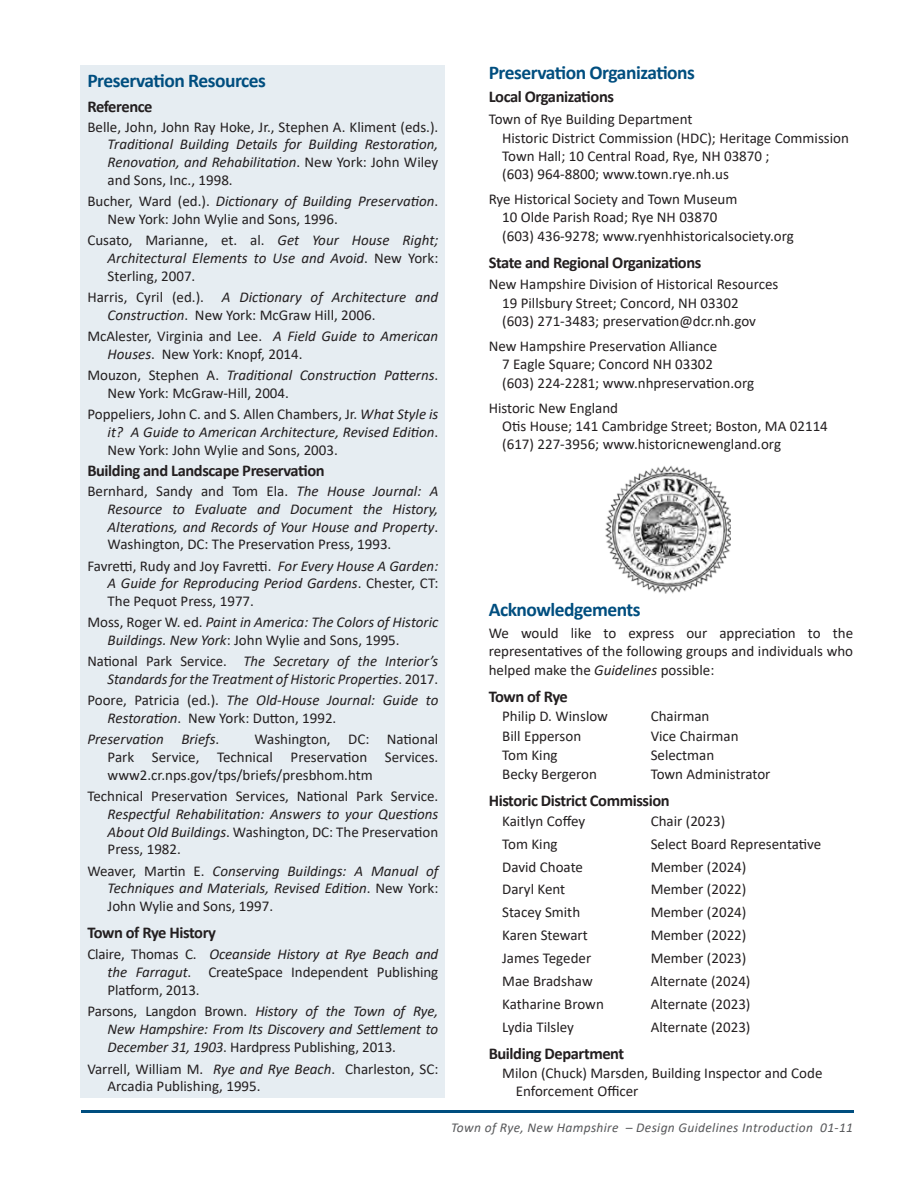
<style>
.page{position:relative;width:918px;height:1188px;background:#fff}
.page>*{position:absolute;margin:0;border:0;box-sizing:border-box;transform-origin:0 0}
.HDC_Heading_One{font:700 19.5px "Calibri";letter-spacing:-.025em;color:#004e7f}
.HDC_Heading_Two{font:700 16.5px "Calibri";letter-spacing:-.025em;color:#231f20}
.HDC_BodyText_Indent{font:15px/17.9px "Calibri";color:#231f20}
.HDC_BodyText_Indent-2{font:italic 15px/17.9px "Calibri";color:#231f20;text-align:justify}
.HDC_BodyText{font:15px/18.3px "Calibri";color:#231f20;text-align:justify}
.t1{font:italic 13.5px "Calibri";letter-spacing:.025em;color:#57585a}
.s1{font-style:italic}
.s2{font-style:normal}
</style>
<div class="page">
<hr style="left:81px;top:1110px;width:772px;height:2px;background:#004e7f">
<img style="left:606px;top:466px;width:124px;height:128px">
<div style="left:81px;top:65px;width:364px;height:1033px;background:#e6edf2"></div>
<p class="HDC_Heading_One" style="left:87px;top:66px;width:180px">Preservation Resources</p>
<p class="HDC_Heading_Two" style="left:87px;top:94px;width:67px">Reference</p>
<p class="HDC_BodyText_Indent" style="left:108px;top:117px;width:332px;text-align:justify;text-indent:-20px">Belle, John, John Ray Hoke, Jr., Stephen A. Kliment (eds.).<br><span class="s1">Traditional Building Details for Building Restoration, Renovation, and Rehabilitation</span>. New York: John Wiley and Sons, Inc., 1998.</p>
<p class="HDC_BodyText_Indent" style="left:108px;top:192px;width:332px;text-indent:-20px">Bucher, Ward (ed.). <span class="s1">Dictionary of Building Preservation</span>.<br>New York: John Wylie and Sons, 1996.</p>
<p class="HDC_BodyText_Indent-2" style="left:108px;top:231px;width:332px;text-indent:-20px"><span class="s2">Cusato, Marianne, et. al.</span> Get Your House Right; Architectural Elements to Use and Avoid<span class="s2">. New York:<br>Sterling, 2007.</span></p>
<p class="HDC_BodyText_Indent" style="left:108px;top:288px;width:332px;text-indent:-20px">Harris, Cyril (ed.). <span class="s1">A Dictionary of Architecture and<br>Construction</span>. New York: McGraw Hill, 2006.</p>
<p class="HDC_BodyText_Indent" style="left:108px;top:327px;width:332px;text-indent:-20px">McAlester, Virginia and Lee. <span class="s1">A Field Guide to American<br>Houses</span>. New York: Knopf, 2014.</p>
<p class="HDC_BodyText_Indent" style="left:108px;top:366px;width:332px;text-indent:-20px">Mouzon, Stephen A. <span class="s1">Traditional Construction Patterns</span>.<br>New York: McGraw-Hill, 2004.</p>
<p class="HDC_BodyText_Indent" style="left:108px;top:404px;width:332px;text-align:justify;text-indent:-20px">Poppeliers, John C. and S. Allen Chambers, Jr. <span class="s1">What Style is it? A Guide to American Architecture, Revised Edition</span>.<br>New York: John Wylie and Sons, 2003.</p>
<p class="HDC_Heading_Two" style="left:87px;top:459px;width:239px">Building and Landscape Preservation</p>
<p class="HDC_BodyText_Indent-2" style="left:108px;top:481px;width:332px;text-indent:-20px"><span class="s2">Bernhard, Sandy and Tom Ela.</span> The House Journal: A Resource to Evaluate and Document the History, Alterations, and Records of Your House and Property<span class="s2">.<br>Washington, DC: The Preservation Press, 1993.</span></p>
<p class="HDC_BodyText_Indent" style="left:108px;top:556px;width:332px;text-align:justify;text-indent:-20px">Favretti, Rudy and Joy Favretti. <span class="s1">For Every House A Garden:<br>A Guide for Reproducing Period Gardens</span>. Chester, CT:<br>The Pequot Press, 1977.</p>
<p class="HDC_BodyText_Indent-2" style="left:108px;top:613px;width:332px;text-indent:-20px"><span class="s2">Moss, Roger W. ed.</span> Paint in America: The Colors of Historic<br>Buildings. New York<span class="s2">: John Wylie and Sons, 1995.</span></p>
<p class="HDC_BodyText_Indent-2" style="left:87px;top:652px;width:352px;text-align:right"><span class="s2">National Park Service.</span> The Secretary of the Interior’s<br>Standards for the Treatment of Historic Properties<span class="s2">. 2017.</span></p>
<p class="HDC_BodyText_Indent" style="left:108px;top:691px;width:332px;text-indent:-20px">Poore, Patricia (ed.). <span class="s1">The Old-House Journal: Guide to<br>Restoration</span>. New York: Dutton, 1992.</p>
<p class="HDC_BodyText_Indent-2" style="left:87px;top:730px;width:134px">Preservation Briefs<span class="s2">.</span></p>
<p class="HDC_BodyText_Indent" style="left:108px;top:730px;width:332px;text-align:justify;text-indent:147px">Washington, DC: National Park Service, Technical Preservation Services. www2.cr.nps.gov/tps/briefs/presbhom.htm</p>
<p class="HDC_BodyText_Indent" style="left:108px;top:787px;width:332px;text-align:justify;text-indent:-20px">Technical Preservation Services, National Park Service.<br><span class="s1">Respectful Rehabilitation: Answers to your Questions About Old Buildings</span>. Washington, DC: The Preservation Press, 1982.</p>
<p class="HDC_BodyText_Indent-2" style="left:108px;top:861px;width:332px;text-indent:-20px"><span class="s2">Weaver, Martin E.</span> Conserving Buildings: A Manual of Techniques and Materials, Revised Edition<span class="s2">. New York:<br>John Wylie and Sons, 1997.</span></p>
<p class="HDC_Heading_Two" style="left:87px;top:921px;width:130px">Town of Rye History</p>
<p class="HDC_BodyText_Indent" style="left:108px;top:945px;width:332px;text-align:justify;text-indent:-20px">Claire, Thomas C. <span class="s1">Oceanside History at Rye Beach and the Farragut</span>. CreateSpace Independent Publishing Platform, 2013.</p>
<p class="HDC_BodyText_Indent-2" style="left:108px;top:1002px;width:332px;text-indent:-20px"><span class="s2">Parsons, Langdon Brown.</span> History of the Town of Rye, New Hampshire: From Its Discovery and Settlement to December 31, 1903<span class="s2">. Hardpress Publishing, 2013.</span></p>
<p class="HDC_BodyText_Indent" style="left:108px;top:1059px;width:332px;text-indent:-20px">Varrell, William M. <span class="s1">Rye and Rye Beach</span>. Charleston, SC:<br>Arcadia Publishing, 1995.</p>
<p class="HDC_Heading_One" style="left:489px;top:59px;width:208px">Preservation Organizations</p>
<p class="HDC_Heading_Two" style="left:489px;top:85px;width:127px">Local Organizations</p>
<p class="HDC_BodyText_Indent" style="left:489px;top:110px;width:205px">Town of Rye Building Department</p>
<p class="HDC_BodyText_Indent" style="left:502px;top:128px;width:348px">Historic District Commission (HDC); Heritage Commission</p>
<p class="HDC_BodyText_Indent" style="left:502px;top:146px;width:269px;line-height:18.3px">Town Hall; 10 Central Road, Rye, NH 03870 ; (603) 964-8800; www.town.rye.nh.us</p>
<p class="HDC_BodyText_Indent" style="left:489px;top:190px;width:250px">Rye Historical Society and Town Museum</p>
<p class="HDC_BodyText_Indent" style="left:502px;top:208px;width:217px">10 Olde Parish Road; Rye NH 03870</p>
<p class="HDC_BodyText_Indent" style="left:502px;top:226px;width:293px">(603) 436-9278; www.ryenhhistoricalsociety.org</p>
<p class="HDC_Heading_Two" style="left:489px;top:250px;width:214px">State and Regional Organizations</p>
<p class="HDC_BodyText_Indent" style="left:489px;top:275px;width:291px">New Hampshire Division of Historical Resources</p>
<p class="HDC_BodyText_Indent" style="left:502px;top:293px;width:255px;line-height:18.3px">19 Pillsbury Street; Concord, NH 03302 (603) 271-3483; preservation@dcr.nh.gov</p>
<p class="HDC_BodyText_Indent" style="left:489px;top:337px;width:230px">New Hampshire Preservation Alliance</p>
<p class="HDC_BodyText_Indent" style="left:502px;top:355px;width:253px;line-height:18.3px">7 Eagle Square; Concord NH 03302<br>(603) 224-2281; www.nhpreservation.org</p>
<p class="HDC_BodyText_Indent" style="left:489px;top:398px;width:131px">Historic New England</p>
<p class="HDC_BodyText_Indent" style="left:502px;top:416px;width:327px;line-height:18.3px">Otis House; 141 Cambridge Street; Boston, MA 02114 (617) 227-3956; www.historicnewengland.org</p>
<p class="HDC_Heading_One" style="left:489px;top:596px;width:153px">Acknowledgements</p>
<p class="HDC_BodyText" style="left:489px;top:624px;width:366px">We would like to express our appreciation to the representatives of the following groups and individuals who helped make the <span class="s1">Guidelines</span> possible:</p>
<p class="HDC_Heading_Two" style="left:489px;top:684px;width:81px">Town of Rye</p>
<p class="HDC_BodyText_Indent" style="left:502px;top:707px;width:107px">Philip D. Winslow</p>
<p class="HDC_BodyText_Indent" style="left:651px;top:707px;width:60px">Chairman</p>
<p class="HDC_BodyText_Indent" style="left:502px;top:726px;width:81px">Bill Epperson</p>
<p class="HDC_BodyText_Indent" style="left:651px;top:726px;width:89px">Vice Chairman</p>
<p class="HDC_BodyText_Indent" style="left:502px;top:746px;width:57px">Tom King</p>
<p class="HDC_BodyText_Indent" style="left:651px;top:746px;width:65px">Selectman</p>
<p class="HDC_BodyText_Indent" style="left:502px;top:765px;width:96px">Becky Bergeron</p>
<p class="HDC_BodyText_Indent" style="left:651px;top:765px;width:121px">Town Administrator</p>
<p class="HDC_Heading_Two" style="left:489px;top:789px;width:183px">Historic District Commission</p>
<p class="HDC_BodyText" style="left:502px;top:811px;width:85px">Kaitlyn Coffey</p>
<p class="HDC_BodyText" style="left:651px;top:811px;width:76px">Chair (2023)</p>
<p class="HDC_BodyText" style="left:502px;top:834px;width:57px">Tom King</p>
<p class="HDC_BodyText" style="left:651px;top:834px;width:172px">Select Board Representative</p>
<p class="HDC_BodyText" style="left:502px;top:857px;width:82px">David Choate</p>
<p class="HDC_BodyText" style="left:651px;top:857px;width:97px">Member (2024)</p>
<p class="HDC_BodyText" style="left:502px;top:880px;width:65px">Daryl Kent</p>
<p class="HDC_BodyText" style="left:651px;top:880px;width:97px">Member (2022)</p>
<p class="HDC_BodyText" style="left:502px;top:903px;width:80px">Stacey Smith</p>
<p class="HDC_BodyText" style="left:651px;top:903px;width:97px">Member (2024)</p>
<p class="HDC_BodyText" style="left:502px;top:926px;width:87px">Karen Stewart</p>
<p class="HDC_BodyText" style="left:651px;top:926px;width:97px">Member (2022)</p>
<p class="HDC_BodyText" style="left:502px;top:949px;width:91px">James Tegeder</p>
<p class="HDC_BodyText" style="left:651px;top:949px;width:97px">Member (2023)</p>
<p class="HDC_BodyText" style="left:502px;top:971px;width:92px">Mae Bradshaw</p>
<p class="HDC_BodyText" style="left:651px;top:971px;width:101px">Alternate (2024)</p>
<p class="HDC_BodyText" style="left:502px;top:994px;width:103px">Katharine Brown</p>
<p class="HDC_BodyText" style="left:651px;top:994px;width:101px">Alternate (2023)</p>
<p class="HDC_BodyText" style="left:502px;top:1017px;width:73px">Lydia Tilsley</p>
<p class="HDC_BodyText" style="left:651px;top:1017px;width:101px">Alternate (2023)</p>
<p class="HDC_Heading_Two" style="left:489px;top:1041px;width:137px">Building Department</p>
<p class="HDC_BodyText_Indent" style="left:516px;top:1064px;width:308px;line-height:18.3px;text-indent:-14px">Milon (Chuck) Marsden, Building Inspector and Code<br>Enforcement Officer</p>
<p class="t1" style="left:451px;top:1119px;width:403px">Town of Rye, New Hampshire – Design Guidelines Introduction 01-11</p>
</div>
